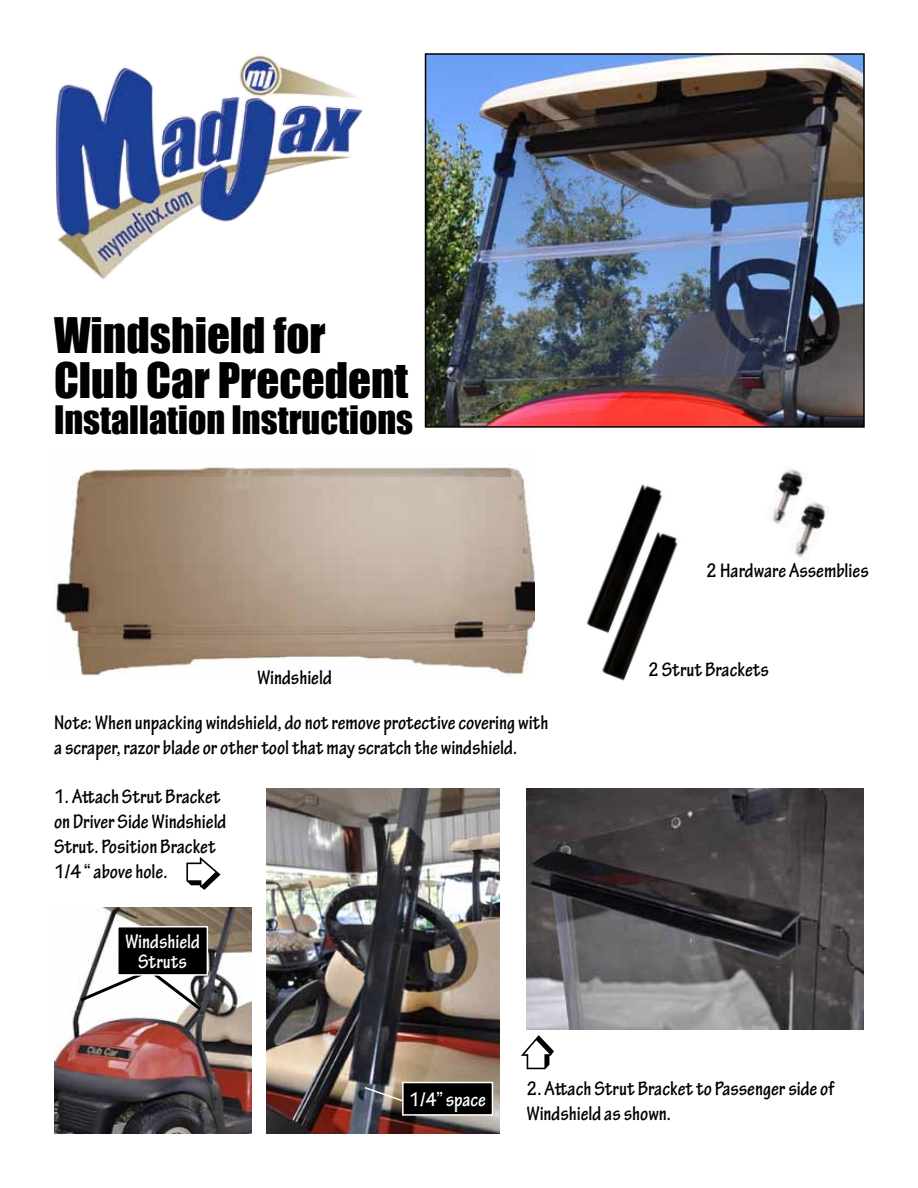
<style>
.page{position:relative;width:918px;height:1188px;background:#fff}
.page>*{position:absolute;margin:0;border:0;box-sizing:border-box;transform-origin:0 0}
.t1{font:45px/45px "Impact";color:#000}
.t2{font:36px "Impact";color:#000}
.t3{font:700 condensed 21px/25.2px "Tekton Pro";color:#000}
.t4{font:700 condensed 21px/19.5px "Tekton Pro";color:#fff;text-align:center}
</style>
<div class="page">
<img style="left:55px;top:54px;width:298px;height:225px">
<img style="left:428px;top:56px;width:434px;height:369px">
<div style="left:425px;top:53px;width:440px;height:375px;border:2px solid #000"></div>
<img style="left:586px;top:484px;width:77px;height:146px">
<img style="left:599px;top:527px;width:79px;height:154px">
<img style="left:54px;top:467px;width:481px;height:210px">
<img style="left:772px;top:469px;width:31px;height:56px">
<img style="left:786px;top:498px;width:40px;height:59px">
<img style="left:267px;top:788px;width:233px;height:346px">
<svg style="left:363px;top:1086px;width:39px;height:19px"></svg>
<img style="left:526px;top:788px;width:338px;height:241px">
<div style="left:403px;top:1083px;width:89px;height:32px;background:#000"></div>
<div style="left:402px;top:1082px;width:91px;height:34px;border:2px solid #fff"></div>
<img style="left:54px;top:907px;width:198px;height:227px">
<svg style="left:77px;top:970px;width:127px;height:43px"></svg>
<div style="left:118px;top:927px;width:89px;height:48px;background:#000"></div>
<div style="left:117px;top:926px;width:91px;height:50px;border:2px solid #fff"></div>
<h1 class="t1" style="left:54px;top:312px;width:356px">Windshield for<br>Club Car Precedent</h1>
<h2 class="t2" style="left:54px;top:392px;width:361px">Installation Instructions</h2>
<p class="t3" style="left:257px;top:665px;width:76px">Windshield</p>
<p class="t3" style="left:54px;top:710px;width:496px">Note: When unpacking windshield, do not remove protective covering with a scraper, razor blade or other tool that may scratch the windshield.</p>
<p class="t3" style="left:54px;top:784px;width:174px">1. Attach Strut Bracket on Driver Side Windshield<br>Strut. Position Bracket<br>1/4 “ above hole.</p>
<p class="t4" style="left:125px;top:932px;width:76px">Windshield<br>Struts</p>
<p class="t3" style="left:706px;top:558px;width:164px">2 Hardware Assemblies</p>
<p class="t3" style="left:648px;top:657px;width:122px">2 Strut Brackets</p>
<p class="t4" style="left:409px;top:1090px;width:78px">1/4” space</p>
<p class="t3" style="left:526px;top:1077px;width:309px">2. Attach Strut Bracket to Passenger side of<br>Windshield as shown.</p>
</div>
